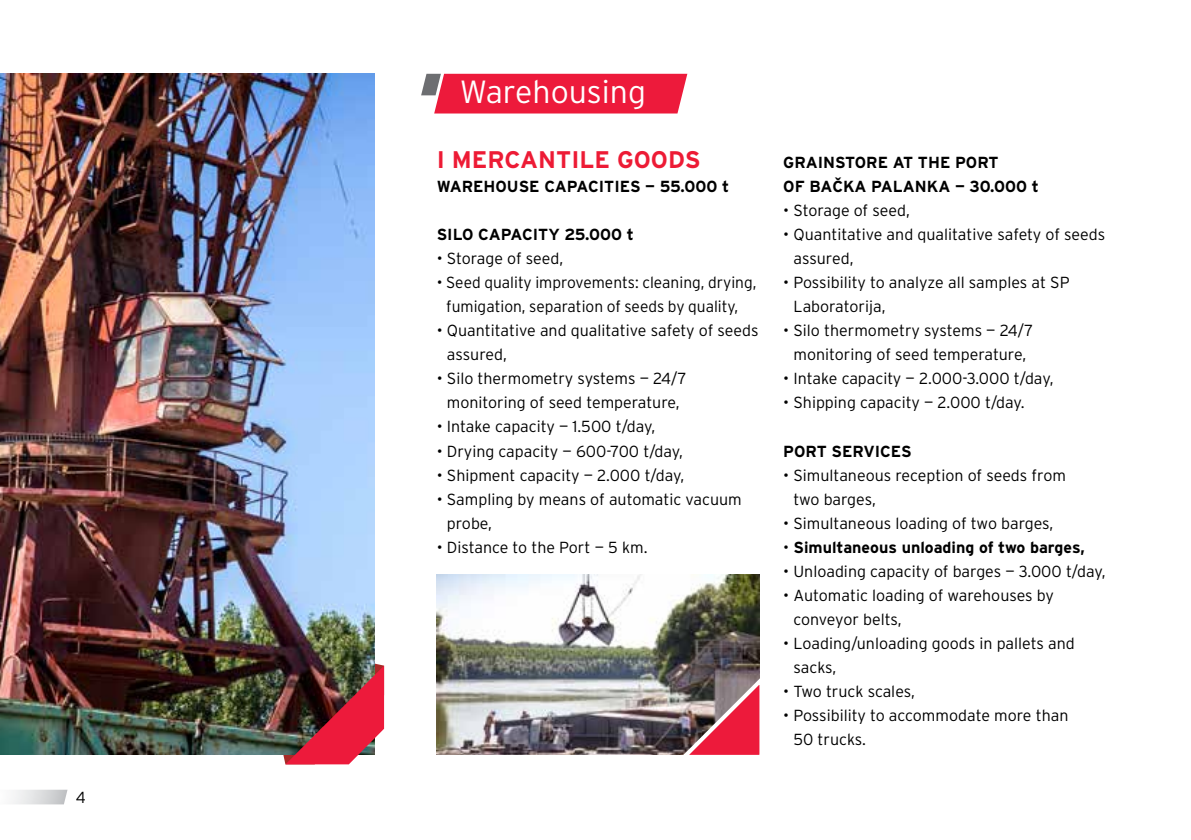
<style>
.page{position:relative;width:1191px;height:840px;background:#fff}
.page>*{position:absolute;margin:0;border:0;box-sizing:border-box;transform-origin:0 0}
.t1{font:300 32px "Interstate Yu";color:#fff}
.t2{font:700 24px "Interstate Yu";color:#ed1b35}
.t3{font:300 16px/24px "Interstate Yu";color:#000}
.t4{font:700 16px "Interstate Yu";color:#000}
.s1{font-weight:300}
</style>
<div class="page">
<img style="left:0;top:74px;width:374px;height:680px">
<svg style="left:421px;top:74px;width:266px;height:39px;background:#ea2947"></svg>
<img style="left:276px;top:656px;width:171px;height:108px">
<img style="left:437px;top:574px;width:322px;height:180px">
<img style="left:674px;top:669px;width:86px;height:86px">
<svg style="left:12px;top:789px;width:56px;height:15px"></svg>
<p class="t3" style="left:76px;top:784px;width:11px">4</p>
<h1 class="t1" style="left:460px;top:73px;width:188px">Warehousing</h1>
<h2 class="t2" style="left:437px;top:146px;width:265px">I MERCANTILE GOODS</h2>
<p class="t4" style="left:437px;top:177px;width:25px">WARE</p>
<p class="t4" style="left:483px;top:177px;width:72px">HOUSE CAPACITIES</p>
<p class="t4" style="left:645px;top:177px;width:85px">— 55.000 T</p>
<p class="t4" style="left:437px;top:225px;width:20px">SILO</p>
<p class="t4" style="left:478px;top:225px;width:11px">CAPACIT</p>
<p class="t4" style="left:548px;top:225px;width:87px">Y 25.000 T</p>
<p class="t3" style="left:437px;top:246px;width:128px">• Storage of seed,</p>
<p class="t3" style="left:437px;top:270px;width:321px;text-align:center">• Seed quality improvements: cleaning, drying, fumigation, separation of seeds by quality,</p>
<p class="t3" style="left:447px;top:318px;width:313px;text-indent:-10px">• Quantitative and qualitative safety of seeds assured,</p>
<p class="t3" style="left:437px;top:366px;width:251px;text-align:center">• Silo thermometry systems — 24/7 monitoring of seed temperature,</p>
<p class="t3" style="left:437px;top:414px;width:220px">• Intake capacity — 1.500 t/day,</p>
<p class="t3" style="left:437px;top:438px;width:248px">• Drying capacity — 600-700 t/day,</p>
<p class="t3" style="left:437px;top:462px;width:249px">• Shipment capacity — 2.000 t/day,</p>
<p class="t3" style="left:447px;top:486px;width:296px;text-indent:-10px">• Sampling by means of automatic vacuum probe,</p>
<p class="t3" style="left:437px;top:534px;width:212px">• Distance to the Port — 5 km.</p>
<p class="t4" style="left:783px;top:153px;width:23px">GRAINSTORE</p>
<p class="t4" style="left:892px;top:153px;width:85px">AT THE PORT</p>
<p class="t4" style="left:783px;top:177px;width:110px">O F BAČKA PALAN</p>
<p class="t4" style="left:927px;top:177px;width:114px">KA — 30.000 T</p>
<p class="t3" style="left:783px;top:198px;width:128px">• Storage of seed,</p>
<p class="t3" style="left:793px;top:222px;width:313px;text-indent:-10px">• Quantitative and qualitative safety of seeds assured,</p>
<p class="t3" style="left:793px;top:270px;width:278px;text-indent:-10px">• Possibility to analyze all samples at SP<br>Laboratorija,</p>
<p class="t3" style="left:783px;top:318px;width:251px;text-align:center">• Silo thermometry systems — 24/7 monitoring of seed temperature,</p>
<p class="t3" style="left:783px;top:366px;width:272px">• Intake capacity — 2.000-3.000 t/day,</p>
<p class="t3" style="left:783px;top:390px;width:243px">• Shipping capacity — 2.000 t/day.</p>
<p class="t4" style="left:783px;top:441px;width:130px">PORT SERVICES</p>
<p class="t3" style="left:793px;top:462px;width:274px;text-indent:-10px">• Simultaneous reception of seeds from two barges,</p>
<p class="t3" style="left:783px;top:510px;width:271px">• Simultaneous loading of two barges,</p>
<p class="t4" style="left:783px;top:537px;width:303px"><span class="s1">•</span> SIMULTANEOUS UNLOADING OF TWO BARGES,</p>
<p class="t3" style="left:783px;top:558px;width:324px">• Unloading capacity of barges — 3.000 t/day,</p>
<p class="t3" style="left:793px;top:582px;width:262px;text-indent:-10px">• Automatic loading of warehouses by conveyor belts,</p>
<p class="t3" style="left:793px;top:630px;width:283px;text-indent:-10px">• Loading/unloading goods in pallets and sacks,</p>
<p class="t3" style="left:783px;top:678px;width:133px">• Two truck scales,</p>
<p class="t3" style="left:793px;top:702px;width:276px;text-indent:-10px">• Possibility to accommodate more than<br>50 trucks.</p>
</div>
